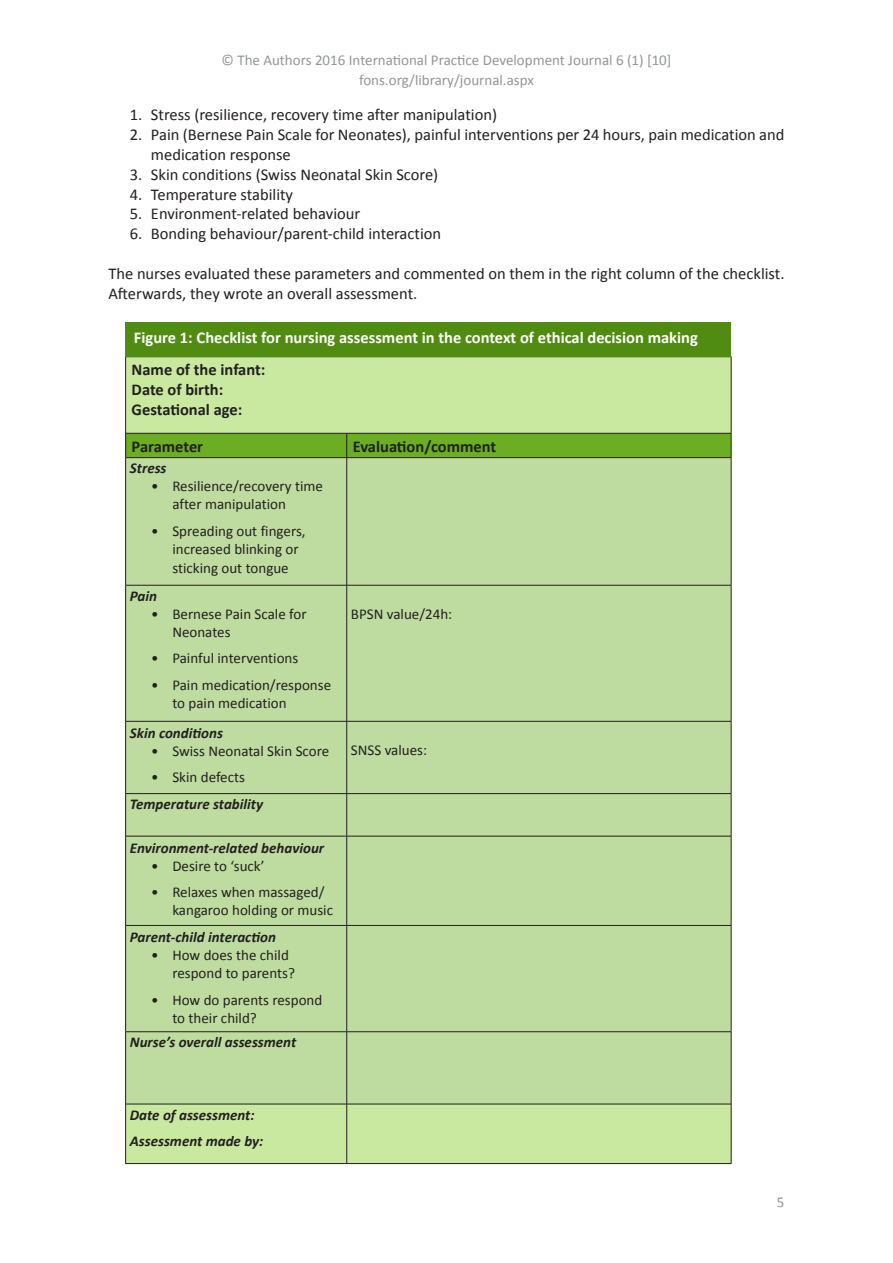
<style>
.page{position:relative;width:893px;height:1263px;background:#fff}
.page>*{position:absolute;margin:0;border:0;box-sizing:border-box;transform-origin:0 0}
.Bullet_indent{font:16.5px/19.8px "Calibri";color:#231f20}
.Body{font:16.5px/19.8px "Calibri";color:#231f20}
.t1{font:700 16.5px "Calibri";color:#fff}
.t2{font:700 16.5px/19.8px "Calibri";color:#231f20}
.t3{font:15px/18px "Calibri";color:#231f20}
.t4{font:italic 700 15px/26.5px "Calibri";color:#231f20}
.t5{font:15px/19.8px "Calibri";color:#939598;text-align:center}
</style>
<div class="page">
<svg style="left:126px;top:357px;width:605px;height:806px;background:#bfdd9f"></svg>
<hr style="left:125px;top:356px;width:222px;height:1px;background:#231f20">
<hr style="left:125px;top:357px;width:1px;height:76px;background:#231f20">
<hr style="left:347px;top:356px;width:384px;height:1px;background:#231f20">
<hr style="left:731px;top:357px;width:1px;height:76px;background:#231f20">
<div style="left:125px;top:433px;width:607px;height:25px;background:#6bae23"></div>
<hr style="left:125px;top:457px;width:222px;height:1px;background:#231f20">
<hr style="left:125px;top:458px;width:1px;height:127px;background:#231f20">
<hr style="left:347px;top:457px;width:384px;height:1px;background:#231f20">
<hr style="left:346px;top:458px;width:1px;height:127px;background:#231f20">
<hr style="left:731px;top:458px;width:1px;height:127px;background:#231f20">
<hr style="left:125px;top:585px;width:222px;height:1px;background:#231f20">
<hr style="left:125px;top:585px;width:1px;height:136px;background:#231f20">
<hr style="left:347px;top:585px;width:384px;height:1px;background:#231f20">
<hr style="left:346px;top:585px;width:1px;height:136px;background:#231f20">
<hr style="left:731px;top:585px;width:1px;height:136px;background:#231f20">
<hr style="left:347px;top:721px;width:384px;height:1px;background:#231f20">
<hr style="left:731px;top:721px;width:1px;height:72px;background:#231f20">
<hr style="left:125px;top:794px;width:1px;height:42px;background:#231f20">
<hr style="left:347px;top:793px;width:384px;height:1px;background:#231f20">
<hr style="left:346px;top:794px;width:1px;height:42px;background:#231f20">
<hr style="left:731px;top:794px;width:1px;height:42px;background:#231f20">
<hr style="left:125px;top:836px;width:222px;height:1px;background:#231f20">
<hr style="left:125px;top:836px;width:1px;height:89px;background:#231f20">
<hr style="left:347px;top:836px;width:384px;height:1px;background:#231f20">
<hr style="left:346px;top:836px;width:1px;height:89px;background:#231f20">
<hr style="left:731px;top:836px;width:1px;height:89px;background:#231f20">
<hr style="left:125px;top:925px;width:222px;height:1px;background:#231f20">
<hr style="left:125px;top:926px;width:1px;height:105px;background:#231f20">
<hr style="left:347px;top:925px;width:384px;height:1px;background:#231f20">
<hr style="left:346px;top:926px;width:1px;height:105px;background:#231f20">
<hr style="left:731px;top:926px;width:1px;height:105px;background:#231f20">
<hr style="left:125px;top:1031px;width:222px;height:1px;background:#231f20">
<hr style="left:125px;top:1032px;width:1px;height:72px;background:#231f20">
<hr style="left:347px;top:1031px;width:384px;height:1px;background:#231f20">
<hr style="left:346px;top:1032px;width:1px;height:72px;background:#231f20">
<hr style="left:731px;top:1032px;width:1px;height:72px;background:#231f20">
<hr style="left:125px;top:1104px;width:222px;height:1px;background:#231f20">
<hr style="left:125px;top:1104px;width:1px;height:59px;background:#231f20">
<hr style="left:347px;top:1104px;width:384px;height:1px;background:#231f20">
<hr style="left:346px;top:1104px;width:1px;height:59px;background:#231f20">
<hr style="left:731px;top:1104px;width:1px;height:59px;background:#231f20">
<hr style="left:125px;top:1163px;width:222px;height:1px;background:#231f20">
<hr style="left:347px;top:1163px;width:384px;height:1px;background:#231f20">
<hr style="left:125px;top:721px;width:222px;height:1px;background:#231f20">
<hr style="left:125px;top:721px;width:1px;height:72px;background:#231f20">
<hr style="left:346px;top:721px;width:1px;height:72px;background:#231f20">
<hr style="left:125px;top:793px;width:222px;height:1px;background:#231f20">
<div style="left:125px;top:322px;width:606px;height:34px;background:#508c11"></div>
<p class="t5" style="left:221px;top:50px;width:452px">© The Authors 2016 International Practice Development Journal 6 (1) [10] fons.org/library/journal.aspx</p>
<p class="Bullet_indent" style="left:130px;top:105px;width:369px">1. Stress (resilience, recovery time after manipulation)</p>
<p class="Bullet_indent" style="left:151px;top:125px;width:635px;text-indent:-21px">2. Pain (Bernese Pain Scale for Neonates), painful interventions per 24 hours, pain medication and medication response</p>
<p class="Bullet_indent" style="left:130px;top:164px;width:310px">3. Skin conditions (Swiss Neonatal Skin Score)</p>
<p class="Bullet_indent" style="left:130px;top:184px;width:165px">4. Temperature stability</p>
<p class="Bullet_indent" style="left:130px;top:204px;width:232px">5. Environment-related behaviour</p>
<p class="Bullet_indent" style="left:130px;top:224px;width:313px">6. Bonding behaviour/parent-child interaction</p>
<p class="Body" style="left:108px;top:263px;width:678px">The nurses evaluated these parameters and commented on them in the right column of the checklist.<br>Afterwards, they wrote an overall assessment.</p>
<p class="t1" style="left:134px;top:327px;width:565px">Figure 1: Checklist for nursing assessment in the context of ethical decision making</p>
<p class="t2" style="left:132px;top:360px;width:135px">Name of the infant:<br>Date of birth:<br>Gestational age:</p>
<p class="t2" style="left:132px;top:436px;width:73px">Parameter</p>
<p class="t2" style="left:353px;top:436px;width:145px">Evaluation/comment</p>
<p class="t4" style="left:130px;top:455px;width:38px">Stress</p>
<p class="t3" style="left:172px;top:477px;width:152px;text-indent:-21px">• Resilience/recovery time after manipulation</p>
<p class="t3" style="left:172px;top:522px;width:135px;text-indent:-21px">• Spreading out fingers, increased blinking or</p>
<p class="t3" style="left:172px;top:559px;width:118px">sticking out tongue</p>
<p class="t4" style="left:130px;top:582px;width:29px">Pain</p>
<p class="t3" style="left:172px;top:605px;width:136px;text-indent:-21px">• Bernese Pain Scale for<br>Neonates</p>
<p class="t3" style="left:151px;top:649px;width:149px">• Painful interventions</p>
<p class="t3" style="left:172px;top:676px;width:160px;text-indent:-21px">• Pain medication/response to pain medication</p>
<p class="t3" style="left:351px;top:605px;width:103px">BPSN value/24h:</p>
<p class="t4" style="left:130px;top:720px;width:95px">Skin conditions</p>
<p class="t3" style="left:151px;top:742px;width:180px">• Swiss Neonatal Skin Score</p>
<p class="t3" style="left:151px;top:768px;width:95px">• Skin defects</p>
<p class="t4" style="left:130px;top:791px;width:135px">Temperature stability</p>
<p class="t4" style="left:130px;top:834px;width:196px">Environment-related behaviour</p>
<p class="t3" style="left:151px;top:857px;width:115px">• Desire to ‘suck’</p>
<p class="t3" style="left:172px;top:883px;width:162px;text-indent:-21px">• Relaxes when massaged/ kangaroo holding or music</p>
<p class="t4" style="left:130px;top:924px;width:148px">Parent-child interaction</p>
<p class="t3" style="left:172px;top:946px;width:124px;text-indent:-21px">• How does the child respond to parents?</p>
<p class="t3" style="left:172px;top:991px;width:151px;text-indent:-21px">• How do parents respond to their child?</p>
<p class="t4" style="left:130px;top:1029px;width:168px">Nurse’s overall assessment</p>
<p class="t3" style="left:351px;top:741px;width:78px">SNSS values:</p>
<p class="t4" style="left:130px;top:1101px;width:135px">Date of assessment:<br>Assessment made by:</p>
<p class="t5" style="left:777px;top:1192px;width:9px">5</p>
</div>
